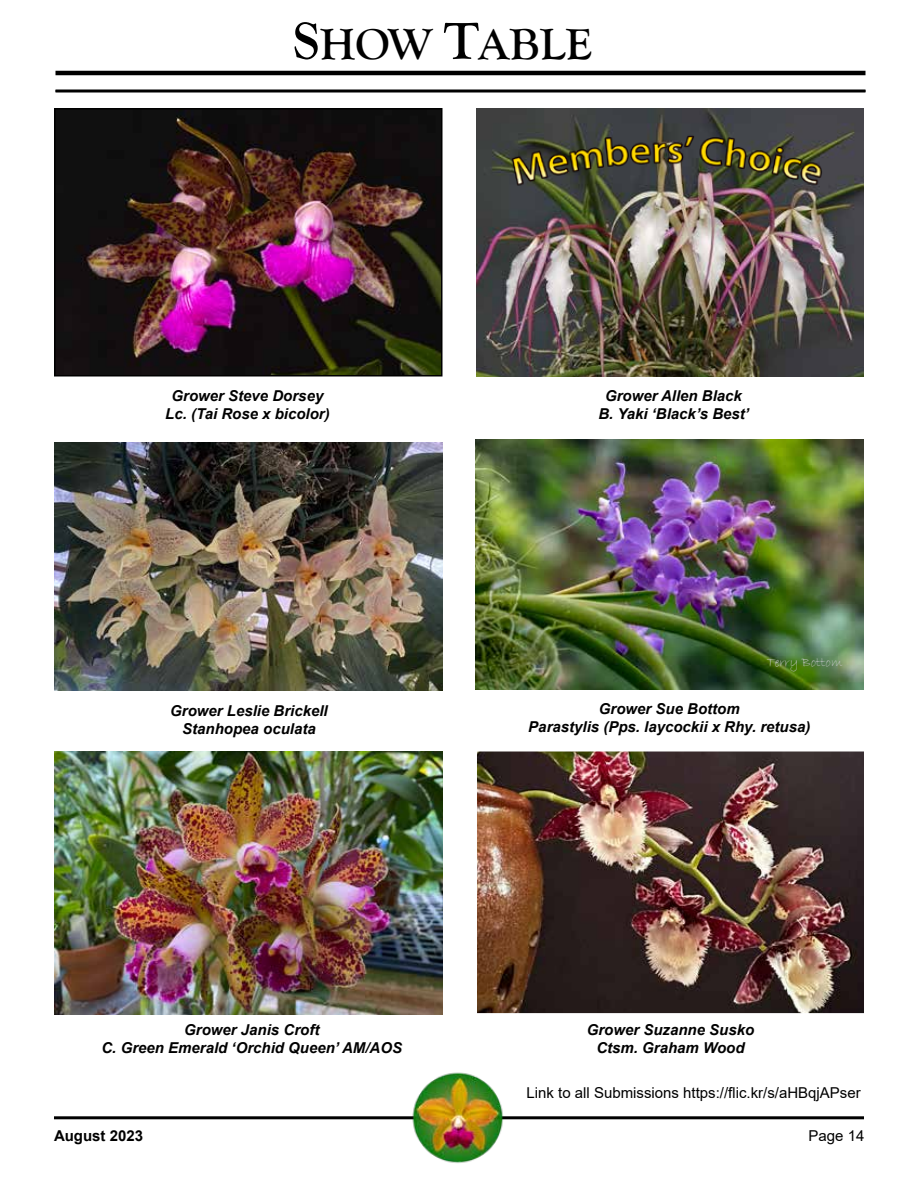
<style>
.page{position:relative;width:918px;height:1188px;background:#fff}
.page>*{position:absolute;margin:0;border:0;box-sizing:border-box;transform-origin:0 0}
.t1{font:700 45px "Goudy Old Style T";color:#000}
.t2{font:italic 700 15px/18px "Arial";color:#000;text-align:center}
.t3{font:15px "Arial";color:#000}
.t4{font:700 15px "Arial";color:#000}
.t5{font:13.5px "Bradley Hand ITC";color:#c7c8ca}
.s1{font-size:54px}
</style>
<div class="page">
<hr style="left:56px;top:71px;width:810px;height:4px;background:#000">
<hr style="left:56px;top:89px;width:810px;height:3px;background:#000">
<hr style="left:54px;top:1116px;width:810px;height:3px;background:#000">
<img style="left:477px;top:752px;width:387px;height:261px">
<img style="left:54px;top:442px;width:388px;height:249px">
<img style="left:57px;top:111px;width:382px;height:262px">
<div style="left:54px;top:108px;width:388px;height:268px;border:2px solid #000"></div>
<img style="left:475px;top:439px;width:389px;height:250px">
<img style="left:54px;top:752px;width:388px;height:262px">
<img style="left:477px;top:108px;width:387px;height:268px">
<img style="left:394px;top:1072px;width:130px;height:91px">
<img style="left:489px;top:126px;width:361px;height:75px">
<h1 class="t1" style="left:293px;top:19px;width:300px"><span class="s1">S</span>HOW <span class="s1">T</span>ABLE</h1>
<p class="t2" style="left:165px;top:387px;width:166px">Grower Steve Dorsey<br>Lc. (Tai Rose x bicolor)</p>
<p class="t2" style="left:598px;top:387px;width:152px">Grower Allen Black<br>B. Yaki ‘Black’s Best’</p>
<p class="t5" style="left:767px;top:654px;width:77px">Terry Bottom</p>
<p class="t2" style="left:170px;top:702px;width:159px">Grower Leslie Brickell<br>Stanhopea oculata</p>
<p class="t2" style="left:528px;top:701px;width:284px">Grower Sue Bottom<br>Parastylis (Pps. laycockii x Rhy. retusa)</p>
<p class="t2" style="left:101px;top:1021px;width:302px">Grower Janis Croft<br>C. Green Emerald ‘Orchid Queen’ AM/AOS</p>
<p class="t2" style="left:587px;top:1021px;width:169px">Grower Suzanne Susko<br>Ctsm. Graham Wood</p>
<p class="t3" style="left:526px;top:1083px;width:336px">Link to all Submissions https://flic.kr/s/aHBqjAPser</p>
<p class="t4" style="left:54px;top:1125px;width:91px">August 2023</p>
<p class="t3" style="left:808px;top:1125px;width:57px">Page 14</p>
</div>
